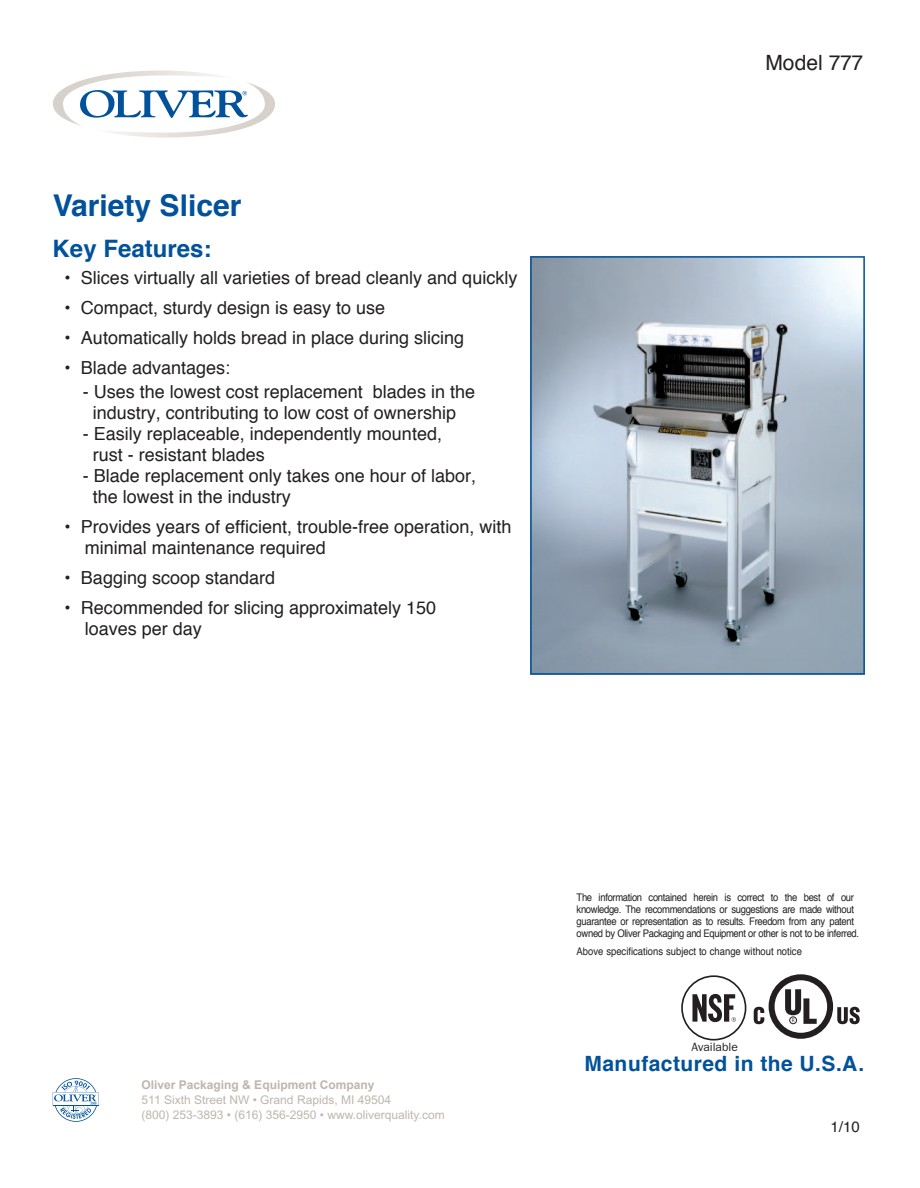
<style>
.page{position:relative;width:920px;height:1188px;background:#fff}
.page>*{position:absolute;margin:0;border:0;box-sizing:border-box;transform-origin:0 0}
.t1{font:700 30px "Helvetica";color:#01529a}
.t2{font:700 24px "Helvetica";color:#01529a}
.t3{font:700 21px "Helvetica";letter-spacing:.02em;color:#01529a}
.t4{font:21px "Helvetica";color:#231f20}
.t5{font:18px/21px "Helvetica";color:#231f20}
.t6{font:15px "Helvetica";color:#231f20}
.t7{font:12px/15px "Arial";color:#beb6ad}
.t8{font:700 12px "Arial";color:#beb6ad}
.t9{font:12px "Franklin Gothic";color:#231f20}
.t10{font:10.5px/12px "Helvetica";letter-spacing:-.035em;color:#231f20;scale:.9 1}
.t11{font:10.5px "Helvetica";color:#231f20;scale:.9 1}
</style>
<div class="page">
<svg style="left:53px;top:1078px;width:46px;height:44px"></svg>
<svg style="left:53px;top:70px;width:222px;height:68px"></svg>
<div style="left:681px;top:975px;width:65px;height:66px;border:2px solid #231f20;border-radius:50%"></div>
<svg style="left:692px;top:994px;width:44px;height:28px"></svg>
<svg style="left:837px;top:1007px;width:22px;height:17px"></svg>
<div style="left:768px;top:974px;width:65px;height:65px;background:#231f20;border-radius:50%"></div>
<div style="left:774px;top:980px;width:53px;height:53px;background:#fff;border-radius:50%"></div>
<svg style="left:785px;top:989px;width:31px;height:35px"></svg>
<div style="left:789px;top:1017px;width:7px;height:7px;border:1px solid #231f20;border-radius:50%"></div>
<svg style="left:753px;top:1007px;width:11px;height:17px"></svg>
<svg style="left:530px;top:256px;width:334px;height:419px;background:#9facb9"></svg>
<h1 class="t1" style="left:53px;top:178px;width:190px">Variety Slicer</h1>
<h2 class="t2" style="left:53px;top:226px;width:160px">Key Features:</h2>
<p class="t5" style="left:65px;top:266px;width:454px">• Slices virtually all varieties of bread cleanly and quickly</p>
<p class="t5" style="left:65px;top:296px;width:322px">• Compact, sturdy design is easy to use</p>
<p class="t5" style="left:65px;top:326px;width:401px">• Automatically holds bread in place during slicing</p>
<p class="t5" style="left:65px;top:356px;width:167px">• Blade advantages:</p>
<p class="t5" style="left:83px;top:380px;width:394px;text-align:center">- Uses the lowest cost replacement blades in the industry, contributing to low cost of ownership</p>
<p class="t5" style="left:93px;top:422px;width:351px;text-indent:-10px">- Easily replaceable, independently mounted, rust - resistant blades</p>
<p class="t5" style="left:93px;top:464px;width:385px;text-indent:-10px">- Blade replacement only takes one hour of labor, the lowest in the industry</p>
<p class="t5" style="left:85px;top:515px;width:428px;text-indent:-20px">• Provides years of efficient, trouble-free operation, with minimal maintenance required</p>
<p class="t5" style="left:65px;top:566px;width:212px">• Bagging scoop standard</p>
<p class="t5" style="left:85px;top:596px;width:353px;text-indent:-20px">• Recommended for slicing approximately 150 loaves per day</p>
<p class="t4" style="left:765px;top:45px;width:99px">Model 777</p>
<p class="t8" style="left:141px;top:1077px;width:234px">Oliver Packaging &amp; Equipment Company</p>
<p class="t7" style="left:141px;top:1093px;width:305px">511 Sixth Street NW • Grand Rapids, MI 49504<br>(800) 253-3893 • (616) 356-2950 • www.oliverquality.com</p>
<p class="t10" style="left:576px;top:891px;width:315px">The information contained herein is correct to the best of our knowledge. The recommendations or suggestions are made without guarantee or representation as to results. Freedom from any patent owned by Oliver Packaging and Equipment or other is not to be inferred.</p>
<p class="t11" style="left:576px;top:942px;width:252px">Above specifications subject to change without notice</p>
<p class="t9" style="left:691px;top:1040px;width:48px">Available</p>
<p class="t3" style="left:584px;top:1045px;width:281px">Manufactured in the U.S.A.</p>
<p class="t6" style="left:830px;top:1114px;width:31px">1/10</p>
</div>
